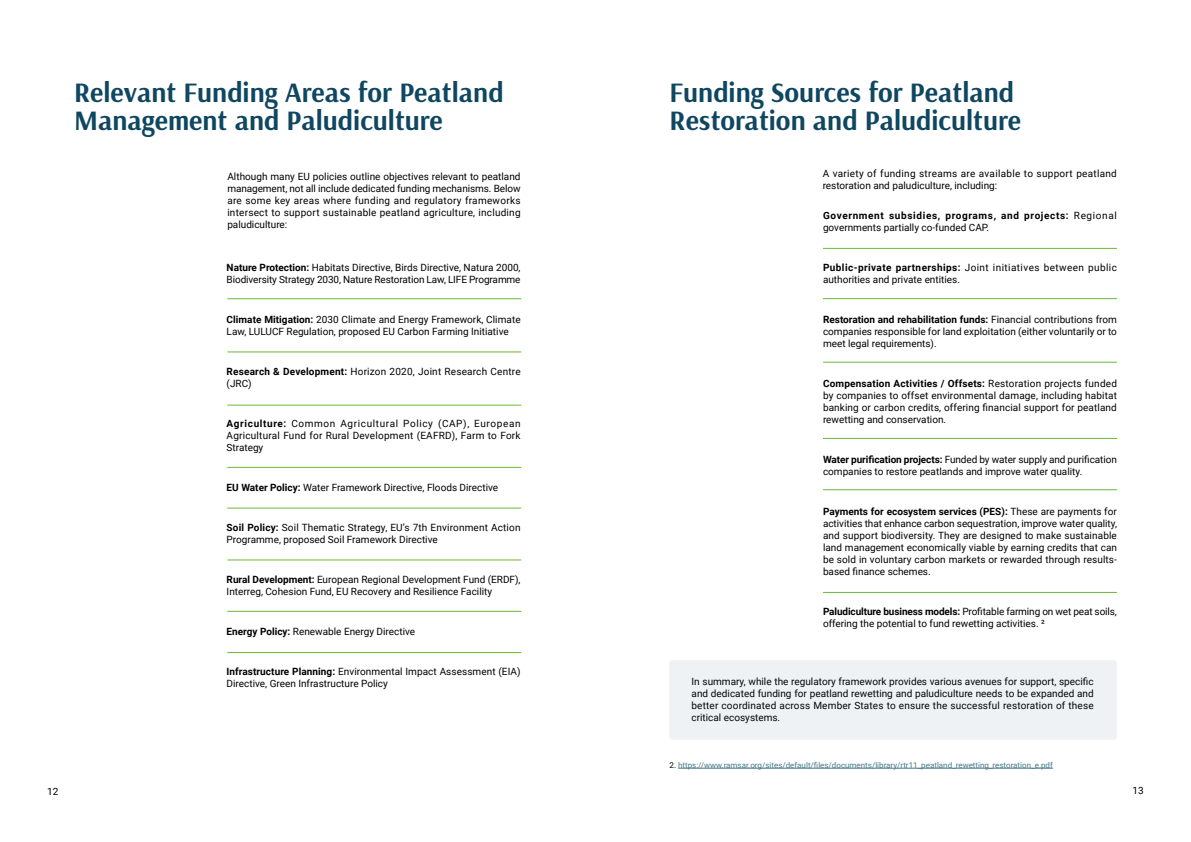
<style>
.page{position:relative;width:1191px;height:842px;background:#fff}
.page>*{position:absolute;margin:0;border:0;box-sizing:border-box;transform-origin:0 0}
.t1{font:700 28px/28px "Arsenal";color:#0f4761}
.t2{font:10px/12px "Roboto";color:#000}
.t3{font:10px/12px "Roboto";letter-spacing:.02em;color:#000}
.t4{font:700 10px/12px "Roboto";letter-spacing:.065em;color:#000}
.t5{font:8px "Roboto";color:#467886}
.s1{font-weight:400}
.s2{font-weight:700}
.s3{color:#000}
</style>
<div class="page">
<hr style="left:678px;top:768px;width:375px;height:1px;background:#467886">
<div style="left:669px;top:660px;width:448px;height:80px;background:#eff2f4;border-radius:3px"></div>
<hr style="left:823px;top:248px;width:294px;height:1px;background:#6db834">
<hr style="left:823px;top:298px;width:294px;height:1px;background:#6db834">
<hr style="left:227px;top:298px;width:294px;height:1px;background:#6db834">
<hr style="left:227px;top:352px;width:294px;height:1px;background:#6db834">
<hr style="left:227px;top:405px;width:294px;height:1px;background:#6db834">
<hr style="left:227px;top:467px;width:294px;height:1px;background:#6db834">
<hr style="left:227px;top:560px;width:294px;height:1px;background:#6db834">
<hr style="left:227px;top:508px;width:294px;height:1px;background:#6db834">
<hr style="left:227px;top:611px;width:294px;height:1px;background:#6db834">
<hr style="left:227px;top:652px;width:294px;height:1px;background:#6db834">
<hr style="left:823px;top:362px;width:294px;height:1px;background:#6db834">
<hr style="left:823px;top:438px;width:294px;height:1px;background:#6db834">
<hr style="left:823px;top:489px;width:294px;height:1px;background:#6db834">
<hr style="left:823px;top:592px;width:294px;height:1px;background:#6db834">
<h1 class="t1" style="left:74px;top:78px;width:431px">Relevant Funding Areas for Peatland<br>Management and Paludiculture</h1>
<h1 class="t1" style="left:669px;top:78px;width:353px">Funding Sources for Peatland<br>Restoration and Paludiculture</h1>
<p class="t3" style="left:822px;top:167px;width:296px">A variety of funding streams are available to support peatland restoration and paludiculture, including:</p>
<p class="t2" style="left:227px;top:170px;width:295px;text-align:justify">Although many EU policies outline objectives relevant to peatland management, not all include dedicated funding mechanisms. Below are some key areas where funding and regulatory frameworks intersect to support sustainable peatland agriculture, including paludiculture:</p>
<p class="t4" style="left:823px;top:209px;width:295px">Government subsidies, programs, and projects: <span class="s1">Regional governments partially co-funded CAP.</span></p>
<p class="t3" style="left:823px;top:261px;width:295px"><span class="s2">Public-private partnerships:</span> Joint initiatives between public authorities and private entities.</p>
<p class="t2" style="left:823px;top:313px;width:295px;text-align:justify"><span class="s2">Restoration and rehabilitation funds:</span> Financial contributions from companies responsible for land exploitation (either voluntarily or to meet legal requirements).</p>
<p class="t2" style="left:823px;top:377px;width:295px;text-align:justify"><span class="s2">Compensation Activities / Offsets:</span> Restoration projects funded by companies to offset environmental damage, including habitat banking or carbon credits, offering financial support for peatland rewetting and conservation.</p>
<p class="t2" style="left:823px;top:453px;width:295px"><span class="s2">Water purification projects:</span> Funded by water supply and purification companies to restore peatlands and improve water quality.</p>
<p class="t2" style="left:823px;top:505px;width:295px;text-align:justify"><span class="s2">Payments for ecosystem services (PES):</span> These are payments for activities that enhance carbon sequestration, improve water quality, and support biodiversity. They are designed to make sustainable land management economically viable by earning credits that can be sold in voluntary carbon markets or rewarded through results&shy;based finance schemes.</p>
<p class="t2" style="left:823px;top:605px;width:295px"><span class="s2">Paludiculture business models:</span> Profitable farming on wet peat soils, offering the potential to fund rewetting activities. ²</p>
<p class="t2" style="left:227px;top:261px;width:295px"><span class="s2">Nature Protection:</span> Habitats Directive, Birds Directive, Natura 2000,<br>Biodiversity Strategy 2030, Nature Restoration Law, LIFE Programme</p>
<p class="t2" style="left:227px;top:313px;width:295px"><span class="s2">Climate Mitigation:</span> 2030 Climate and Energy Framework, Climate<br>Law, LULUCF Regulation, proposed EU Carbon Farming Initiative</p>
<p class="t3" style="left:227px;top:365px;width:295px"><span class="s2">Research &amp; Development:</span> Horizon 2020, Joint Research Centre (JRC)</p>
<p class="t2" style="left:227px;top:417px;width:295px;text-align:justify"><span class="s2">Agriculture:</span> Common Agricultural Policy (CAP), European Agricultural Fund for Rural Development (EAFRD), Farm to Fork Strategy</p>
<p class="t2" style="left:227px;top:481px;width:273px"><span class="s2">EU Water Policy:</span> Water Framework Directive, Floods Directive</p>
<p class="t2" style="left:227px;top:521px;width:295px"><span class="s2">Soil Policy:</span> Soil Thematic Strategy, EU’s 7th Environment Action<br>Programme, proposed Soil Framework Directive</p>
<p class="t2" style="left:227px;top:573px;width:295px"><span class="s2">Rural Development:</span> European Regional Development Fund (ERDF),<br>Interreg, Cohesion Fund, EU Recovery and Resilience Facility</p>
<p class="t2" style="left:227px;top:625px;width:190px"><span class="s2">Energy Policy:</span> Renewable Energy Directive</p>
<p class="t2" style="left:227px;top:665px;width:295px"><span class="s2">Infrastructure Planning:</span> Environmental Impact Assessment (EIA)<br>Directive, Green Infrastructure Policy</p>
<p class="t2" style="left:691px;top:675px;width:404px;text-align:justify">In summary, while the regulatory framework provides various avenues for support, specific and dedicated funding for peatland rewetting and paludiculture needs to be expanded and better coordinated across Member States to ensure the successful restoration of these critical ecosystems.</p>
<p class="t5" style="left:669px;top:759px;width:385px"><span class="s3">2.</span> https://www.ramsar.org/sites/default/files/documents/library/rtr11_peatland_rewetting_restoration_e.pdf</p>
<p class="t2" style="left:47px;top:785px;width:13px">12</p>
<p class="t2" style="left:1132px;top:784px;width:13px">13</p>
</div>
